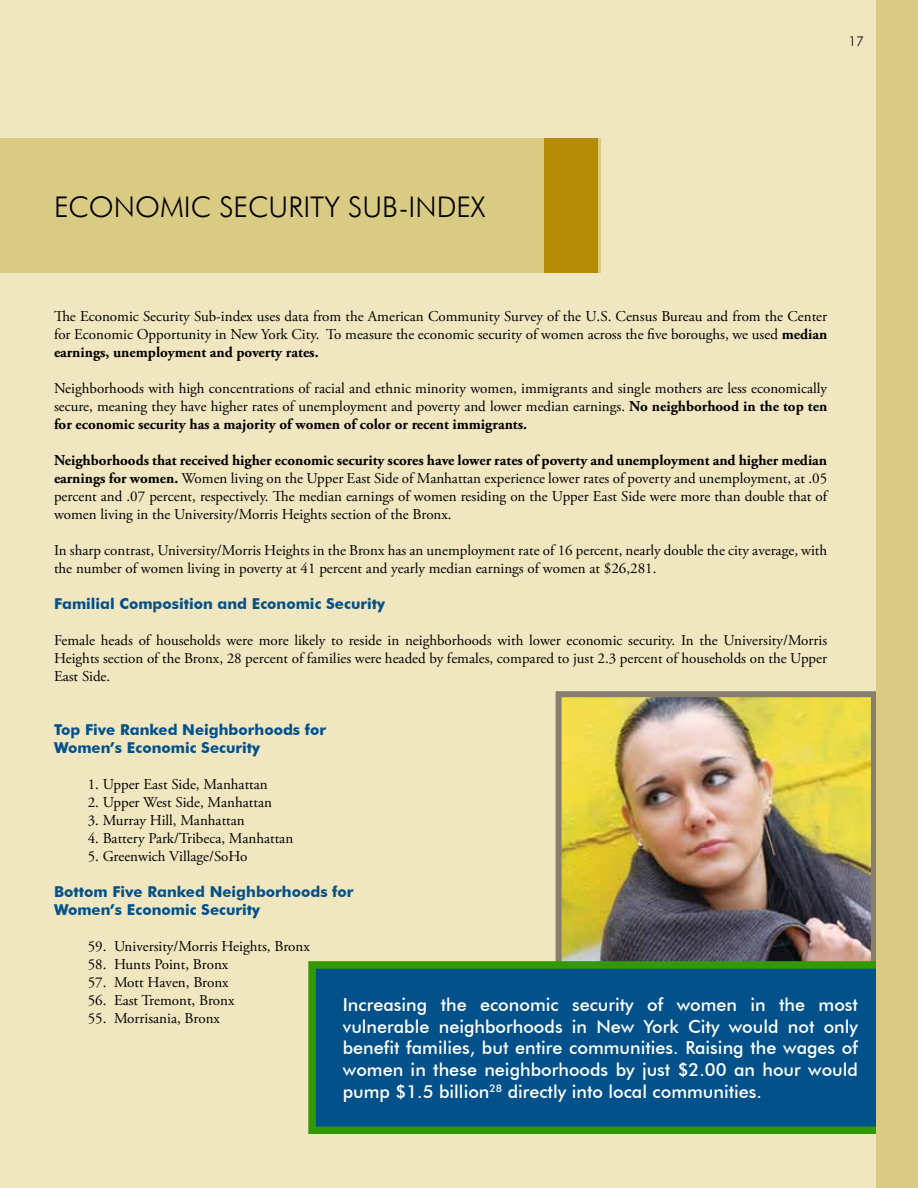
<style>
.page{position:relative;width:918px;height:1188px;background:#f0e6c0}
.page>*{position:absolute;margin:0;border:0;box-sizing:border-box;transform-origin:0 0}
.t1{font:300 28.5px "Futura BT";color:#000}
.t2{font:500 18px/21.6px "Futura BT";color:#fff;text-align:justify}
.t3{font:15px/18px "Adobe Garamond Pro";color:#000;text-align:justify}
.t4{font:700 15px/18px "Futura BT";color:#02518b}
.t5{font:300 13.5px "Futura BT";color:#000}
.s1{font-weight:700}
</style>
<div class="page">
<img style="left:563px;top:698px;width:307px;height:263px">
<div style="left:556px;top:691px;width:321px;height:287px;border:6px solid #887e6e"></div>
<div style="left:0;top:138px;width:600px;height:135px;background:#d9cb84"></div>
<div style="left:312px;top:965px;width:577px;height:165px;background:#02518b"></div>
<div style="left:308px;top:961px;width:585px;height:173px;border:8px solid #390"></div>
<div style="left:877px;top:0;width:41px;height:1188px;background:#d9cb84"></div>
<div style="left:544px;top:138px;width:54px;height:135px;background:#b48c06"></div>
<p class="t5" style="left:848px;top:33px;width:17px">17</p>
<h1 class="t1" style="left:54px;top:189px;width:433px">ECONOMIC SECURITY SUB-INDEX</h1>
<p class="t3" style="left:54px;top:308px;width:775px">The Economic Security Sub-index uses data from the American Community Survey of the U.S. Census Bureau and from the Center for Economic Opportunity in New York City. To measure the economic security of women across the five boroughs, we used <span class="s1">median earnings, unemployment and poverty rates.</span></p>
<p class="t3" style="left:54px;top:380px;width:775px">Neighborhoods with high concentrations of racial and ethnic minority women, immigrants and single mothers are less economically secure, meaning they have higher rates of unemployment and poverty and lower median earnings. <span class="s1">No neighborhood in the top ten for economic security has a majority of women of color or recent immigrants.</span></p>
<p class="t3" style="left:54px;top:452px;width:775px"><span class="s1">Neighborhoods that received higher economic security scores have lower rates of poverty and unemployment and higher median earnings for women.</span> Women living on the Upper East Side of Manhattan experience lower rates of poverty and unemployment, at .05 percent and .07 percent, respectively. The median earnings of women residing on the Upper East Side were more than double that of women living in the University/Morris Heights section of the Bronx.</p>
<p class="t3" style="left:54px;top:542px;width:775px">In sharp contrast, University/Morris Heights in the Bronx has an unemployment rate of 16 percent, nearly double the city average, with the number of women living in poverty at 41 percent and yearly median earnings of women at $26,281.</p>
<p class="t4" style="left:54px;top:595px;width:333px">Familial Composition and Economic Security</p>
<p class="t3" style="left:54px;top:632px;width:775px">Female heads of households were more likely to reside in neighborhoods with lower economic security. In the University/Morris Heights section of the Bronx, 28 percent of families were headed by females, compared to just 2.3 percent of households on the Upper East Side.</p>
<p class="t4" style="left:54px;top:721px;width:274px">Top Five Ranked Neighborhoods for<br>Women’s Economic Security</p>
<p class="t3" style="left:88px;top:776px;width:182px">1. Upper East Side, Manhattan</p>
<p class="t3" style="left:88px;top:794px;width:186px">2. Upper West Side, Manhattan</p>
<p class="t3" style="left:88px;top:812px;width:159px">3. Murray Hill, Manhattan</p>
<p class="t3" style="left:88px;top:830px;width:207px">4. Battery Park/Tribeca, Manhattan</p>
<p class="t3" style="left:88px;top:848px;width:161px">5. Greenwich Village/SoHo</p>
<p class="t4" style="left:54px;top:883px;width:301px">Bottom Five Ranked Neighborhoods for<br>Women’s Economic Security</p>
<p class="t3" style="left:88px;top:938px;width:224px">59. University/Morris Heights, Bronx</p>
<p class="t3" style="left:88px;top:956px;width:142px">58. Hunts Point, Bronx</p>
<p class="t3" style="left:88px;top:974px;width:143px">57. Mott Haven, Bronx</p>
<p class="t3" style="left:88px;top:992px;width:148px">56. East Tremont, Bronx</p>
<p class="t3" style="left:88px;top:1010px;width:134px">55. Morrisania, Bronx</p>
<p class="t2" style="left:343px;top:994px;width:517px">Increasing the economic security of women in the most vulnerable neighborhoods in New York City would not only benefit families, but entire communities. Raising the wages of women in these neighborhoods by just $2.00 an hour would pump $1.5 billion<sup>28</sup> directly into local communities.</p>
</div>
